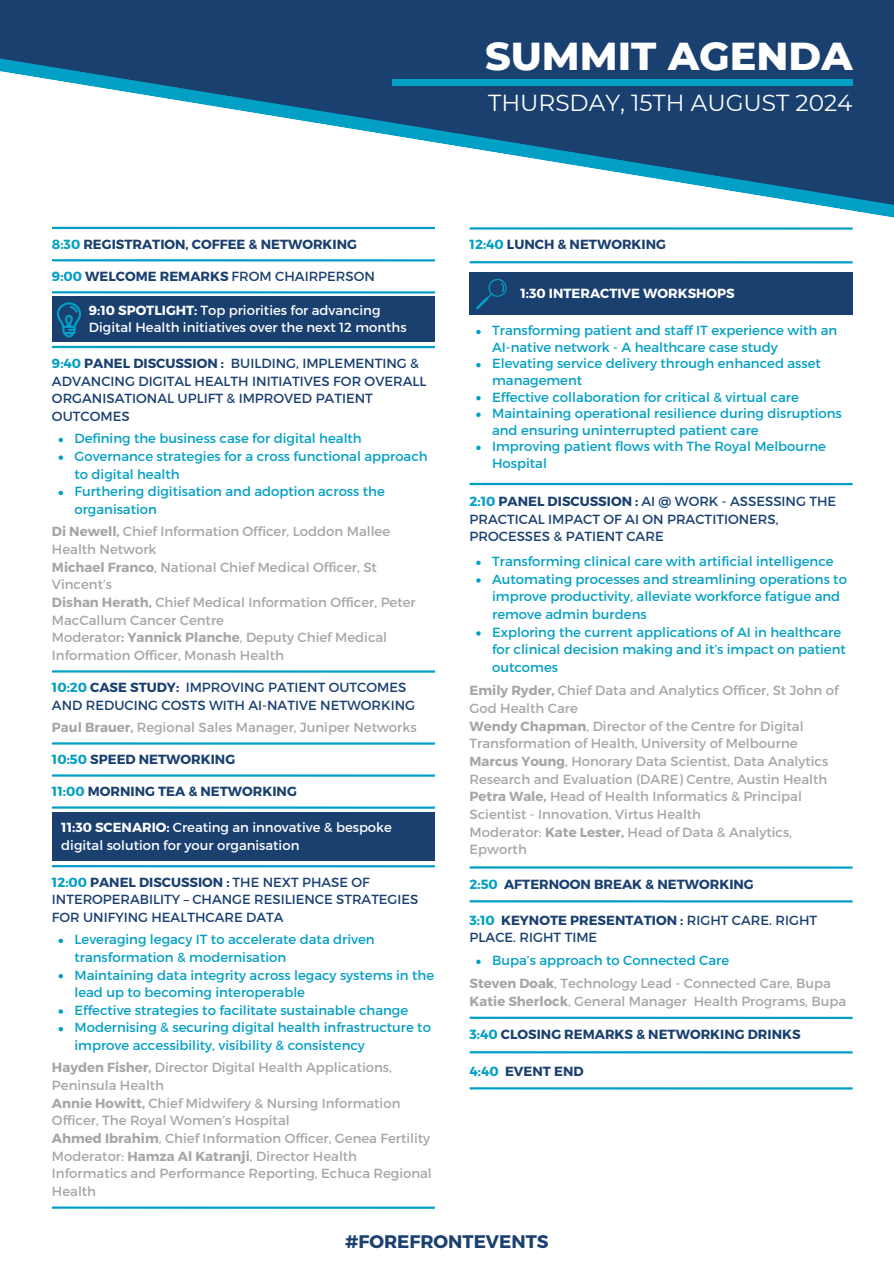
<style>
.page{position:relative;width:894px;height:1264px;background:#fff}
.page>*{position:absolute;margin:0;border:0;box-sizing:border-box;transform-origin:0 0}
.t1{font:800 39.75px "Montserrat";color:#fff}
.t2{font:23.1px "Montserrat";color:#fff}
.t3{font:700 18.15px "Montserrat";color:#1a4070}
.t4{font:13.2px/17.7px "Montserrat";color:#03a0c5}
.t5{font:13.2px/17.7px "Montserrat";color:#a6a6a6}
.t6{font:13.2px/17.7px "Montserrat";color:#1a4070}
.t7{font:700 13.2px "Montserrat";color:#1a4070}
.t8{font:13.2px/17.5px "Montserrat";color:#fff}
.t9{font:700 13.2px "Montserrat";color:#fff}
.s1{color:#03a0c5}
.s2{font-weight:700;color:#03a0c5}
.s3{font-weight:700}
</style>
<div class="page">
<svg style="left:0;top:0;width:893px;height:218px;fill:#1a4070"></svg>
<div style="left:392px;top:80px;width:460px;height:5px;background:#03a0c5"></div>
<div style="left:469px;top:272px;width:383px;height:43px;background:#1a4070"></div>
<svg style="left:476px;top:279px;width:30px;height:30px"></svg>
<svg style="left:476px;top:330px;width:4px;height:4px"></svg>
<svg style="left:476px;top:363px;width:4px;height:4px"></svg>
<svg style="left:476px;top:396px;width:4px;height:4px"></svg>
<svg style="left:476px;top:412px;width:4px;height:5px"></svg>
<svg style="left:476px;top:445px;width:4px;height:5px"></svg>
<hr style="left:469px;top:483px;width:383px;height:2px;background:#03a0c5">
<svg style="left:476px;top:560px;width:4px;height:5px"></svg>
<svg style="left:476px;top:578px;width:4px;height:4px"></svg>
<svg style="left:476px;top:631px;width:4px;height:4px"></svg>
<hr style="left:469px;top:866px;width:383px;height:2px;background:#03a0c5">
<hr style="left:469px;top:900px;width:383px;height:2px;background:#03a0c5">
<hr style="left:469px;top:1051px;width:383px;height:2px;background:#03a0c5">
<hr style="left:469px;top:1016px;width:383px;height:3px;background:#03a0c5">
<hr style="left:469px;top:261px;width:383px;height:2px;background:#03a0c5">
<hr style="left:469px;top:1087px;width:383px;height:2px;background:#03a0c5">
<svg style="left:476px;top:959px;width:4px;height:5px"></svg>
<hr style="left:469px;top:227px;width:383px;height:3px;background:#03a0c5">
<hr style="left:52px;top:227px;width:383px;height:2px;background:#03a0c5">
<hr style="left:52px;top:259px;width:383px;height:2px;background:#03a0c5">
<hr style="left:52px;top:291px;width:383px;height:2px;background:#03a0c5">
<hr style="left:52px;top:346px;width:383px;height:2px;background:#03a0c5">
<hr style="left:52px;top:670px;width:383px;height:2px;background:#03a0c5">
<hr style="left:52px;top:742px;width:383px;height:2px;background:#03a0c5">
<hr style="left:52px;top:806px;width:383px;height:2px;background:#03a0c5">
<hr style="left:52px;top:1206px;width:383px;height:2px;background:#03a0c5">
<hr style="left:52px;top:774px;width:383px;height:2px;background:#03a0c5">
<div style="left:52px;top:296px;width:383px;height:46px;background:#1a4070"></div>
<svg style="left:57px;top:302px;width:24px;height:35px"></svg>
<svg style="left:59px;top:438px;width:4px;height:4px"></svg>
<svg style="left:59px;top:455px;width:4px;height:5px"></svg>
<svg style="left:59px;top:491px;width:4px;height:4px"></svg>
<svg style="left:59px;top:938px;width:4px;height:5px"></svg>
<svg style="left:59px;top:974px;width:4px;height:4px"></svg>
<svg style="left:59px;top:1009px;width:4px;height:4px"></svg>
<svg style="left:59px;top:1027px;width:4px;height:4px"></svg>
<hr style="left:52px;top:865px;width:383px;height:2px;background:#03a0c5">
<div style="left:52px;top:812px;width:383px;height:48px;background:#1a4070"></div>
<h1 class="t1" style="left:485px;top:32px;width:369px">SUMMIT AGENDA</h1>
<p class="t2" style="left:488px;top:88px;width:366px">THURSDAY, 15TH AUGUST 2024</p>
<p class="t7" style="left:52px;top:235px;width:306px"><span class="s1">8:30</span> REGISTRATION, COFFEE &amp; NETWORKING</p>
<p class="t6" style="left:52px;top:266px;width:324px"><span class="s2">9:00</span> <span class="s3">WELCOME REMARKS</span> FROM CHAIRPERSON</p>
<h4 class="t8" style="left:89px;top:300px;width:319px"><span class="s3">9:10 SPOTLIGHT:</span> Top priorities for advancing<br>Digital Health initiatives over the next 12 months</h4>
<p class="t6" style="left:52px;top:354px;width:376px"><span class="s2">9:40</span> <span class="s3">PANEL DISCUSSION :</span> BUILDING, IMPLEMENTING &amp; ADVANCING DIGITAL HEALTH INITIATIVES FOR OVERALL ORGANISATIONAL UPLIFT &amp; IMPROVED PATIENT OUTCOMES</p>
<h4 class="t4" style="left:74px;top:429px;width:289px">Defining the business case for digital health</h4>
<p class="t4" style="left:74px;top:447px;width:354px">Governance strategies for a cross functional approach to digital health</p>
<p class="t4" style="left:74px;top:482px;width:312px">Furthering digitisation and adoption across the organisation</p>
<h5 class="t5" style="left:52px;top:522px;width:339px"><span class="s3">Di Newell,</span> Chief Information Officer, Loddon Mallee<br>Health Network</h5>
<p class="t5" style="left:52px;top:557px;width:326px"><span class="s3">Michael Franco</span>, National Chief Medical Officer, St<br>Vincent’s</p>
<p class="t5" style="left:52px;top:592px;width:365px"><span class="s3">Dishan Herath,</span> Chief Medical Information Officer, Peter<br>MacCallum Cancer Centre</p>
<p class="t5" style="left:52px;top:628px;width:336px">Moderator<span class="s3">: Yannick Planche</span>, Deputy Chief Medical<br>Information Officer, Monash Health</p>
<p class="t6" style="left:52px;top:677px;width:356px"><span class="s2">10:20</span> <span class="s3">CASE STUDY:</span> IMPROVING PATIENT OUTCOMES</p>
<p class="t6" style="left:52px;top:695px;width:364px">AND REDUCING COSTS WITH AI-NATIVE NETWORKING</p>
<h4 class="t5" style="left:52px;top:717px;width:366px"><span class="s3">Paul Brauer,</span> Regional Sales Manager, Juniper Networks</h4>
<h4 class="t7" style="left:52px;top:750px;width:185px"><span class="s1">10:50</span> SPEED NETWORKING</h4>
<p class="t7" style="left:52px;top:782px;width:246px"><span class="s1">11:00</span> MORNING TEA &amp; NETWORKING</p>
<h4 class="t8" style="left:61px;top:817px;width:332px"><span class="s3">11:30 SCENARIO:</span> Creating an innovative &amp; bespoke digital solution for your organisation</h4>
<h5 class="t6" style="left:52px;top:872px;width:368px"><span class="s2">12:00</span> <span class="s3">PANEL DISCUSSION :</span> THE NEXT PHASE OF<br>INTEROPERABILITY – CHANGE RESILIENCE STRATEGIES<br>FOR UNIFYING HEALTHCARE DATA</h5>
<p class="t4" style="left:74px;top:930px;width:301px">Leveraging legacy IT to accelerate data driven transformation &amp; modernisation</p>
<p class="t4" style="left:74px;top:965px;width:361px">Maintaining data integrity across legacy systems in the lead up to becoming interoperable</p>
<p class="t4" style="left:74px;top:1000px;width:335px">Effective strategies to facilitate sustainable change</p>
<p class="t4" style="left:74px;top:1018px;width:358px">Modernising &amp; securing digital health infrastructure to improve accessibility, visibility &amp; consistency</p>
<p class="t5" style="left:52px;top:1058px;width:341px"><span class="s3">Hayden Fisher,</span> Director Digital Health Applications,<br>Peninsula Health</p>
<p class="t5" style="left:52px;top:1093px;width:350px"><span class="s3">Annie Howitt,</span> Chief Midwifery &amp; Nursing Information<br>Officer, The Royal Women’s Hospital</p>
<p class="t5" style="left:52px;top:1128px;width:380px"><span class="s3">Ahmed Ibrahim</span>, Chief Information Officer, Genea Fertility</p>
<p class="t5" style="left:52px;top:1146px;width:381px">Moderator: <span class="s3">Hamza Al Katranji</span>, Director Health<br>Informatics and Performance Reporting, Echuca Regional<br>Health</p>
<p class="t7" style="left:469px;top:236px;width:198px"><span class="s1">12:40</span> LUNCH &amp; NETWORKING</p>
<h4 class="t9" style="left:520px;top:285px;width:216px">1:30 INTERACTIVE WORKSHOPS</h4>
<h5 class="t4" style="left:492px;top:322px;width:346px;line-height:16.5px">Transforming patient and staff IT experience with an<br>AI-native network - A healthcare case study</h5>
<p class="t4" style="left:492px;top:355px;width:330px;line-height:16.5px">Elevating service delivery through enhanced asset management</p>
<p class="t4" style="left:492px;top:387px;width:308px">Effective collaboration for critical &amp; virtual care</p>
<h5 class="t4" style="left:492px;top:404px;width:351px;line-height:16.5px">Maintaining operational resilience during disruptions and ensuring uninterrupted patient care</h5>
<p class="t4" style="left:492px;top:437px;width:335px;line-height:16.5px">Improving patient flows with The Royal Melbourne<br>Hospital</p>
<p class="t6" style="left:469px;top:492px;width:368px"><span class="s2">2:10</span> <span class="s3">PANEL DISCUSSION :</span> AI @ WORK - ASSESSING THE<br>PRACTICAL IMPACT OF AI ON PRACTITIONERS,<br>PROCESSES &amp; PATIENT CARE</p>
<p class="t4" style="left:492px;top:552px;width:343px">Transforming clinical care with artificial intelligence</p>
<p class="t4" style="left:492px;top:569px;width:356px">Automating processes and streamlining operations to improve productivity, alleviate workforce fatigue and remove admin burdens</p>
<p class="t4" style="left:492px;top:622px;width:355px">Exploring the current applications of AI in healthcare for clinical decision making and it’s impact on patient outcomes</p>
<p class="t5" style="left:469px;top:681px;width:370px"><span class="s3">Emily Ryder,</span> Chief Data and Analytics Officer, St John of<br>God Health Care</p>
<p class="t5" style="left:469px;top:716px;width:335px"><span class="s3">Wendy Chapman</span>, Director of the Centre for Digital<br>Transformation of Health, University of Melbourne</p>
<h5 class="t5" style="left:469px;top:751px;width:360px"><span class="s3">Marcus Young</span>, Honorary Data Scientist, Data Analytics<br>Research and Evaluation (DARE) Centre, Austin Health</h5>
<p class="t5" style="left:469px;top:787px;width:334px"><span class="s3">Petra Wale,</span> Head of Health Informatics &amp; Principal<br>Scientist - Innovation, Virtus Health</p>
<h4 class="t5" style="left:469px;top:822px;width:324px">Moderator: <span class="s3">Kate Lester,</span> Head of Data &amp; Analytics,<br>Epworth</h4>
<p class="t7" style="left:469px;top:875px;width:285px"><span class="s1">2:50</span> AFTERNOON BREAK &amp; NETWORKING</p>
<h4 class="t6" style="left:469px;top:910px;width:349px"><span class="s2">3:10</span> <span class="s3">KEYNOTE PRESENTATION :</span> RIGHT CARE. RIGHT<br>PLACE. RIGHT TIME</h4>
<p class="t4" style="left:492px;top:950px;width:238px">Bupa’s approach to Connected Care</p>
<p class="t5" style="left:469px;top:973px;width:363px"><span class="s3">Steven Doak</span>, Technology Lead - Connected Care, Bupa</p>
<p class="t5" style="left:469px;top:991px;width:378px"><span class="s3">Katie Sherlock</span>, General Manager Health Programs, Bupa</p>
<h5 class="t7" style="left:469px;top:1026px;width:332px"><span class="s1">3:40</span> CLOSING REMARKS &amp; NETWORKING DRINKS</h5>
<p class="t7" style="left:469px;top:1062px;width:115px"><span class="s1">4:40</span> EVENT END</p>
<h2 class="t3" style="left:345px;top:1229px;width:205px">#FOREFRONTEVENTS</h2>
</div>
